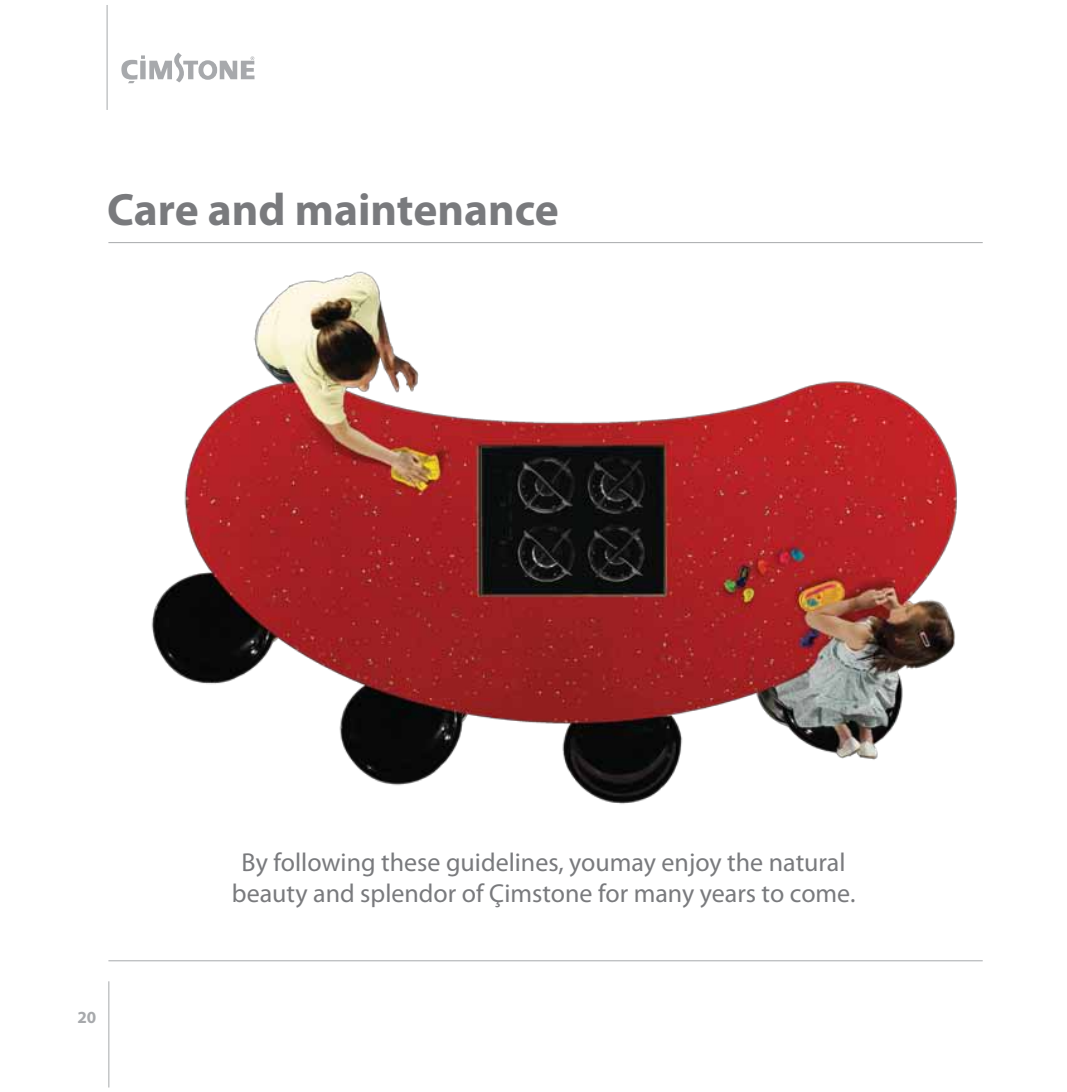
<style>
.page{position:relative;width:1067px;height:1092px;background:#fff}
.page>*{position:absolute;margin:0;border:0;box-sizing:border-box;transform-origin:0 0}
.t1{font:700 45.5px "Myriad Pro";color:#797a7d}
.t2{font:25.9px/30.8px "Myriad Pro";color:#797a7d;text-align:center}
.t3{font:700 16.97px "Myriad Pro";color:#a7a9ac}
</style>
<div class="page">
<hr style="left:107px;top:5px;width:1px;height:105px;background:#a7a9ac">
<hr style="left:108px;top:981px;width:1px;height:106px;background:#a7a9ac">
<hr style="left:108px;top:242px;width:874px;height:1px;background:#a7a9ac">
<hr style="left:108px;top:960px;width:874px;height:1px;background:#a7a9ac">
<svg style="left:121px;top:53px;width:133px;height:30px"></svg>
<img style="left:151px;top:271px;width:806px;height:533px">
<h1 class="t1" style="left:107px;top:180px;width:453px">Care and maintenance</h1>
<p class="t3" style="left:77px;top:1005px;width:20px">20</p>
<p class="t2" style="left:232px;top:846px;width:625px">By following these guidelines, youmay enjoy the natural beauty and splendor of Çimstone for many years to come.</p>
</div>
